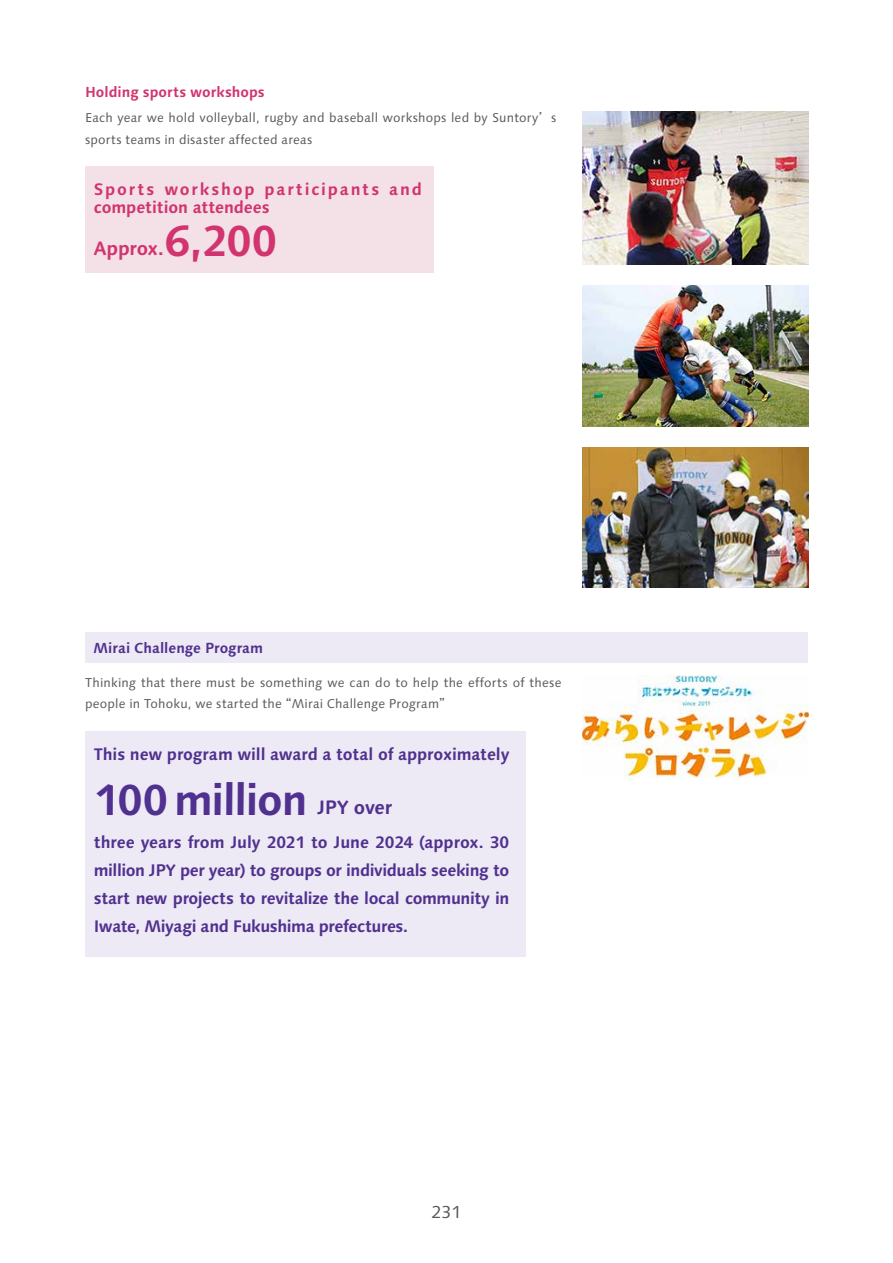
<style>
.page{position:relative;width:893px;height:1263px;background:#fff}
.page>*{position:absolute;margin:0;border:0;box-sizing:border-box;transform-origin:0 0}
.t1{font:700 41.4px "Suntory Gothic";letter-spacing:-.03em;color:#51318f}
.t2{font:700 41.4px "Suntory Gothic";color:#d1346f}
.t3{font:700 18.45px "Suntory Gothic";letter-spacing:-.015em;color:#d1346f}
.t4{font:700 18.45px "Suntory Gothic";letter-spacing:-.015em;color:#51318f}
.t5{font:16.5px "Suntory Gothic";color:#595757}
.t6{font:700 15.9px/27.9px "Suntory Gothic";letter-spacing:-.02em;color:#51318f;text-align:justify}
.t7{font:700 15.9px/18px "Suntory Gothic";letter-spacing:.11em;color:#d1346f}
.t8{font:700 13.8px "Suntory Gothic";color:#d1346f}
.t9{font:700 13.8px "Suntory Gothic";color:#51318f}
.t10{font:12.15px/21.3px "Suntory Gothic";letter-spacing:.02em;color:#595757}
</style>
<div class="page">
<img style="left:583px;top:286px;width:225px;height:140px">
<img style="left:583px;top:448px;width:225px;height:140px">
<img style="left:583px;top:112px;width:225px;height:153px">
<div style="left:85px;top:166px;width:349px;height:107px;background:#f3e1e7"></div>
<div style="left:85px;top:632px;width:723px;height:31px;background:#edeaf5"></div>
<img style="left:583px;top:676px;width:225px;height:101px">
<div style="left:85px;top:731px;width:441px;height:226px;background:#edeaf5"></div>
<p class="t8" style="left:85px;top:85px;width:181px">Holding sports workshops</p>
<p class="t10" style="left:85px;top:108px;width:473px">Each year we hold volleyball, rugby and baseball workshops led by Suntory’s sports teams in disaster affected areas</p>
<p class="t7" style="left:94px;top:181px;width:330px">Sports workshop participants and competition attendees</p>
<p class="t3" style="left:94px;top:238px;width:72px">Approx.</p>
<h1 class="t2" style="left:165px;top:220px;width:114px">6,200</h1>
<p class="t9" style="left:94px;top:640px;width:171px">Mirai Challenge Program</p>
<p class="t10" style="left:85px;top:672px;width:478px">Thinking that there must be something we can do to help the efforts of these people in Tohoku, we started the “Mirai Challenge Program”</p>
<p class="t6" style="left:94px;top:741px;width:417px">This new program will award a total of approximately</p>
<h1 class="t1" style="left:94px;top:778px;width:215px">100 million</h1>
<p class="t4" style="left:318px;top:798px;width:76px">JPY over</p>
<p class="t6" style="left:94px;top:830px;width:417px">three years from July 2021 to June 2024 (approx. 30 million JPY per year) to groups or individuals seeking to start new projects to revitalize the local community in Iwate, Miyagi and Fukushima prefectures.</p>
<p class="t5" style="left:431px;top:1204px;width:32px">231</p>
</div>
